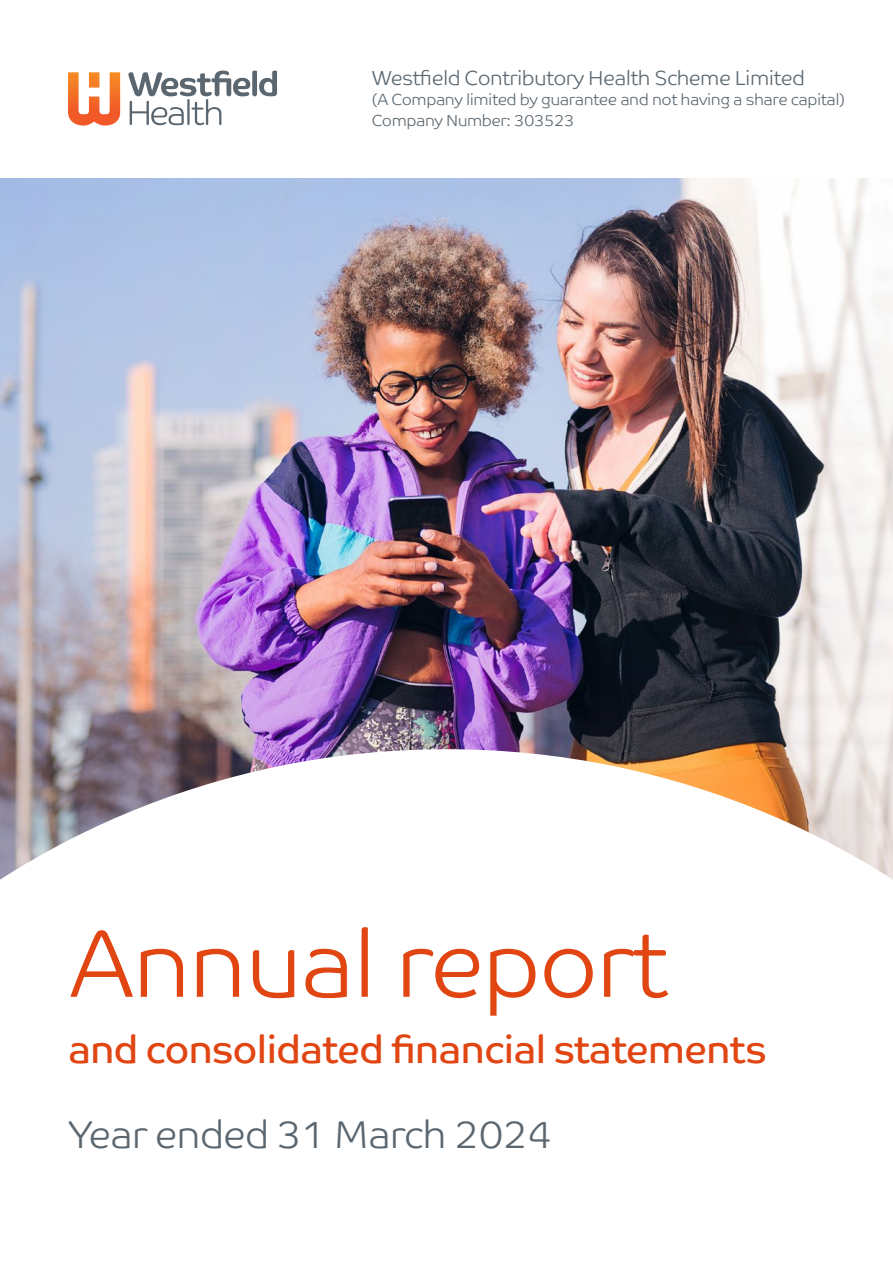
<style>
.page{position:relative;width:893px;height:1263px;background:#fff}
.page>*{position:absolute;margin:0;border:0;box-sizing:border-box;transform-origin:0 0}
.t1{font:300 94.5px "Co Text";letter-spacing:-.03em;color:#e04512}
.t2{font:39px "Co Text";letter-spacing:-.03em;color:#e04512}
.t3{font:300 39px "Co Text";letter-spacing:-.03em;color:#5b6770}
.t4{font:300 20.4px "Co Text";letter-spacing:-.03em;color:#5b6770}
.t5{font:300 16.05px "Co Text";letter-spacing:-.03em;color:#5b6770}
</style>
<div class="page">
<img style="left:0;top:179px;width:893px;height:570px">
<svg style="left:0;top:749px;width:893px;height:131px"></svg>
<svg style="left:128px;top:71px;width:149px;height:54px"></svg>
<svg style="left:68px;top:72px;width:52px;height:54px"></svg>
<p class="t4" style="left:372px;top:66px;width:435px">Westfield Contributory Health Scheme Limited</p>
<p class="t5" style="left:372px;top:90px;width:475px">(A Company limited by guarantee and not having a share capital)</p>
<p class="t5" style="left:372px;top:111px;width:204px">Company Number: 303523</p>
<p class="t1" style="left:68px;top:909px;width:601px">Annual report</p>
<p class="t2" style="left:68px;top:1026px;width:701px">and consolidated financial statements</p>
<p class="t3" style="left:68px;top:1111px;width:486px">Year ended 31 March 2024</p>
</div>
